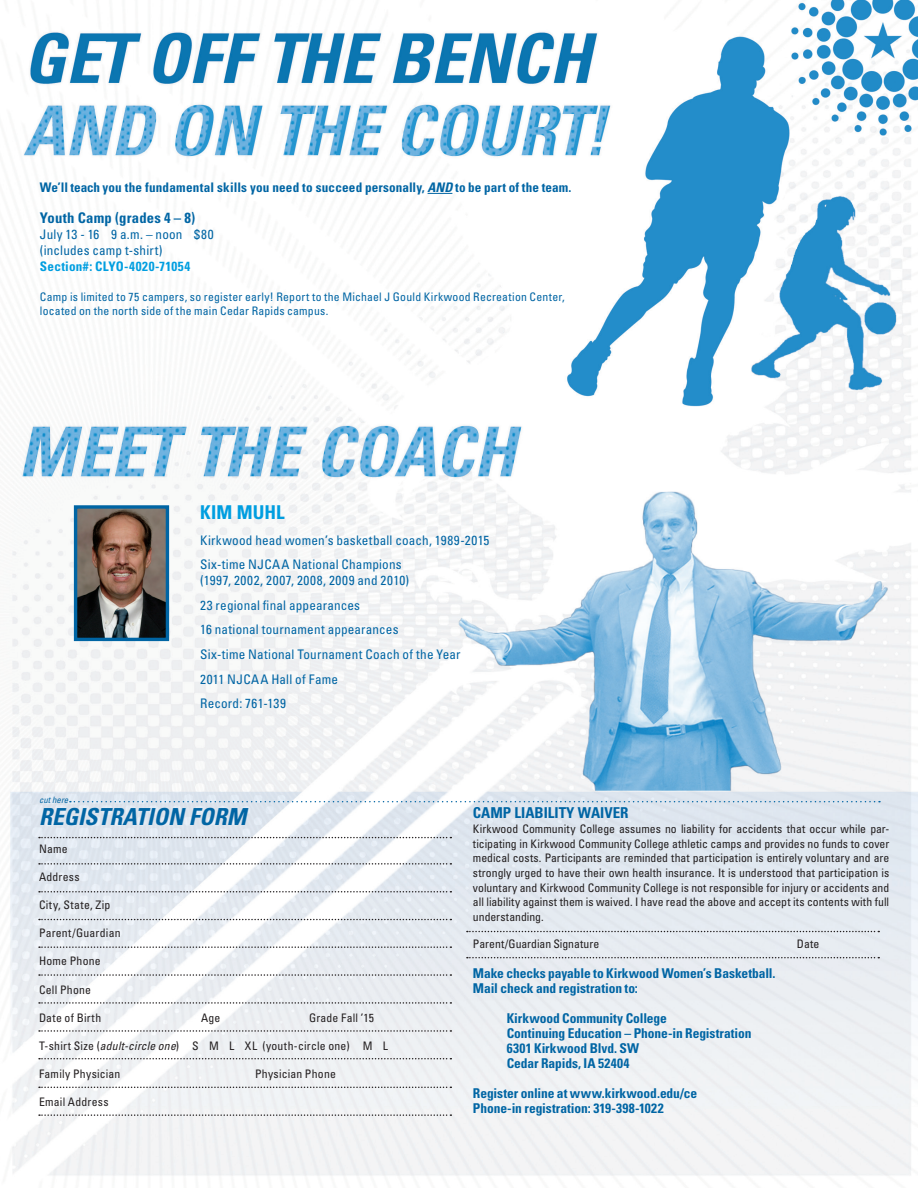
<style>
.page{position:relative;width:918px;height:1188px;background:#fff}
.page>*{position:absolute;margin:0;border:0;box-sizing:border-box;transform-origin:0 0}
.t1{font:italic 700 condensed 23.55px "Univers LT Std";color:#0065a4}
.t2{font:700 condensed 19.05px "Univers LT Std";letter-spacing:.005em;color:#009ee0}
.t3{font:700 condensed 15px "Univers LT Std";color:#0065a4}
.t4{font:700 condensed 14.7px "Univers LT Std";letter-spacing:.015em;color:#0065a4}
.t5{font:700 condensed 13.5px/15px "Univers LT Std";letter-spacing:-.005em;color:#0065a4}
.t6{font:condensed 13.2px/15.9px "Univers LT Std";letter-spacing:.015em;color:#0065a4}
.t7{font:700 condensed 13.2px "Univers LT Std";letter-spacing:.01em;color:#0065a4}
.t8{font:condensed 13.2px "Univers LT Std";letter-spacing:.05em;color:#0065a4}
.t9{font:condensed 11.7px/14.7px "Univers LT Std";letter-spacing:.015em;color:#231f20;text-align:justify}
.t10{font:condensed 11.7px/14.1px "Univers LT Std";letter-spacing:.02em;color:#0065a4}
.t11{font:condensed 11.7px "Univers LT Std";letter-spacing:-.005em;color:#231f20}
.t12{font:condensed 11.7px "Univers LT Std";letter-spacing:.04em;color:#231f20}
.t13{font:italic condensed 8.85px "Univers LT Std";color:#0065a4}
.s1{font-style:italic}
.s2{font-weight:700;color:#009ee0}
</style>
<div class="page">
<img style="left:10px;top:0;width:908px;height:1176px">
<svg style="left:39px;top:863px;width:412px;height:2px"></svg>
<svg style="left:39px;top:837px;width:412px;height:1px"></svg>
<svg style="left:39px;top:891px;width:412px;height:2px"></svg>
<svg style="left:39px;top:919px;width:412px;height:1px"></svg>
<svg style="left:467px;top:931px;width:412px;height:1px"></svg>
<svg style="left:39px;top:946px;width:412px;height:2px"></svg>
<svg style="left:39px;top:1087px;width:412px;height:1px"></svg>
<svg style="left:467px;top:957px;width:412px;height:1px"></svg>
<svg style="left:39px;top:974px;width:412px;height:2px"></svg>
<svg style="left:39px;top:1114px;width:412px;height:2px"></svg>
<svg style="left:39px;top:1002px;width:412px;height:2px"></svg>
<svg style="left:39px;top:1030px;width:412px;height:2px"></svg>
<svg style="left:39px;top:1058px;width:412px;height:1px"></svg>
<img style="left:78px;top:509px;width:87px;height:128px">
<div style="left:74px;top:505px;width:95px;height:136px;border:3px solid #0065a4"></div>
<svg style="left:70px;top:801px;width:810px;height:1px"></svg>
<svg style="left:428px;top:193px;width:24px;height:1px"></svg>
<p class="t7" style="left:40px;top:179px;width:533px">We’ll teach you the fundamental skills you need to succeed personally, <span class="s1">AND</span> to be part of the team.</p>
<p class="t4" style="left:40px;top:209px;width:157px">Youth Camp (grades 4 – 8)</p>
<p class="t6" style="left:40px;top:226px;width:175px">July 13 - 16 9 a.m. – noon $80 (includes camp t-shirt)<br><span class="s2">Section#: CLYO-4020-71054</span></p>
<p class="t10" style="left:40px;top:289px;width:526px">Camp is limited to 75 campers, so register early! Report to the Michael J Gould Kirkwood Recreation Center, located on the north side of the main Cedar Rapids campus.</p>
<p class="t13" style="left:39px;top:794px;width:31px">cut here</p>
<p class="t2" style="left:200px;top:501px;width:86px">KIM MUHL</p>
<p class="t6" style="left:200px;top:532px;width:291px">Kirkwood head women’s basketball coach, 1989-2015</p>
<p class="t6" style="left:200px;top:556px;width:203px">Six-time NJCAA National Champions</p>
<p class="t8" style="left:200px;top:572px;width:210px">(1997, 2002, 2007, 2008, 2009 and 2010)</p>
<p class="t6" style="left:200px;top:597px;width:161px">23 regional final appearances</p>
<p class="t6" style="left:200px;top:622px;width:200px">16 national tournament appearances</p>
<p class="t6" style="left:200px;top:646px;width:262px">Six-time National Tournament Coach of the Year</p>
<p class="t6" style="left:200px;top:671px;width:139px">2011 NJCAA Hall of Fame</p>
<p class="t6" style="left:200px;top:696px;width:87px">Record: 761-139</p>
<p class="t1" style="left:39px;top:802px;width:209px">REGISTRATION FORM</p>
<p class="t9" style="left:39px;top:841px;width:30px">Name</p>
<p class="t9" style="left:39px;top:869px;width:42px">Address</p>
<p class="t12" style="left:39px;top:898px;width:73px">City, State, Zip</p>
<p class="t9" style="left:39px;top:926px;width:83px">Parent/Guardian</p>
<p class="t9" style="left:39px;top:954px;width:63px">Home Phone</p>
<p class="t9" style="left:39px;top:982px;width:54px">Cell Phone</p>
<p class="t9" style="left:39px;top:1010px;width:64px">Date of Birth</p>
<p class="t9" style="left:201px;top:1010px;width:21px">Age</p>
<p class="t9" style="left:309px;top:1010px;width:67px">Grade Fall ’15</p>
<p class="t9" style="left:39px;top:1038px;width:351px">T-shirt Size (<span class="s1">adult-circle one</span>) S M L XL (youth-circle one) M L</p>
<p class="t9" style="left:39px;top:1066px;width:83px">Family Physician</p>
<p class="t9" style="left:255px;top:1066px;width:82px">Physician Phone</p>
<p class="t9" style="left:39px;top:1095px;width:71px">Email Address</p>
<p class="t3" style="left:473px;top:804px;width:157px">CAMP LIABILITY WAIVER</p>
<p class="t9" style="left:473px;top:821px;width:418px">Kirkwood Community College assumes no liability for accidents that occur while par&shy;ticipating in Kirkwood Community College athletic camps and provides no funds to cover medical costs. Participants are reminded that participation is entirely voluntary and are strongly urged to have their own health insurance. It is understood that participation is voluntary and Kirkwood Community College is not responsible for injury or accidents and all liability against them is waived. I have read the above and accept its contents with full understanding.</p>
<p class="t11" style="left:473px;top:936px;width:128px">Parent/Guardian Signature</p>
<p class="t9" style="left:797px;top:936px;width:24px">Date</p>
<p class="t5" style="left:473px;top:965px;width:304px">Make checks payable to Kirkwood Women’s Basketball.</p>
<p class="t5" style="left:473px;top:980px;width:167px">Mail check and registration to:</p>
<p class="t5" style="left:507px;top:1010px;width:162px">Kirkwood Community College</p>
<p class="t5" style="left:507px;top:1025px;width:246px">Continuing Education – Phone-in Registration</p>
<p class="t5" style="left:507px;top:1040px;width:134px">6301 Kirkwood Blvd. SW</p>
<p class="t5" style="left:507px;top:1055px;width:124px">Cedar Rapids, IA 52404</p>
<p class="t5" style="left:473px;top:1085px;width:226px">Register online at www.kirkwood.edu/ce<br>Phone-in registration: 319-398-1022</p>
</div>
